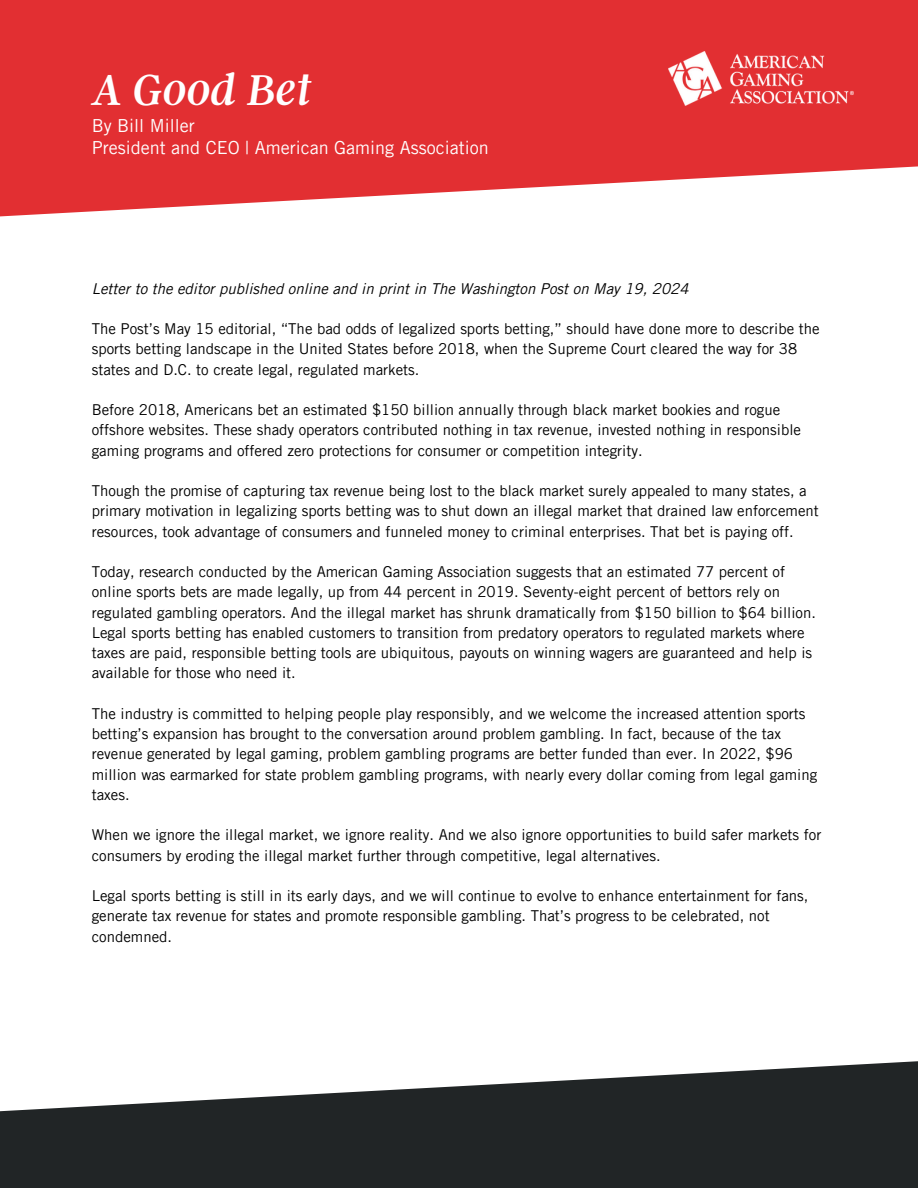
<style>
.page{position:relative;width:918px;height:1188px;background:#fff}
.page>*{position:absolute;margin:0;border:0;box-sizing:border-box;transform-origin:0 0}
.t1{font:italic 48px "Argent CF";color:#fff}
.t2{font:18px/21.3px "Trade Gothic LT Pro";color:#fff}
.t3{font:15px/20.2px "Trade Gothic LT Pro";color:#000}
.t4{font:italic 15px "Trade Gothic LT Pro";color:#000}
</style>
<div class="page">
<svg style="left:0;top:0;width:918px;height:217px;fill:#e22f32"></svg>
<svg style="left:0;top:1061px;width:918px;height:127px;fill:#212526"></svg>
<img style="left:669px;top:52px;width:184px;height:54px">
<h1 class="t1" style="left:92px;top:59px;width:221px">A Good Bet</h1>
<p class="t2" style="left:92px;top:118px;width:398px">By Bill Miller<br>President and CEO | American Gaming Association</p>
<h2 class="t4" style="left:92px;top:283px;width:598px">Letter to the editor published online and in print in The Washington Post on May 19, 2024</h2>
<p class="t3" style="left:92px;top:321px;width:729px">The Post’s May 15 editorial, “The bad odds of legalized sports betting,” should have done more to describe the sports betting landscape in the United States before 2018, when the Supreme Court cleared the way for 38 states and D.C. to create legal, regulated markets.</p>
<p class="t3" style="left:92px;top:402px;width:711px">Before 2018, Americans bet an estimated $150 billion annually through black market bookies and rogue offshore websites. These shady operators contributed nothing in tax revenue, invested nothing in responsible gaming programs and offered zero protections for consumer or competition integrity.</p>
<p class="t3" style="left:92px;top:483px;width:729px">Though the promise of capturing tax revenue being lost to the black market surely appealed to many states, a primary motivation in legalizing sports betting was to shut down an illegal market that drained law enforcement resources, took advantage of consumers and funneled money to criminal enterprises. That bet is paying off.</p>
<p class="t3" style="left:92px;top:564px;width:726px">Today, research conducted by the American Gaming Association suggests that an estimated 77 percent of online sports bets are made legally, up from 44 percent in 2019. Seventy-eight percent of bettors rely on regulated gambling operators. And the illegal market has shrunk dramatically from $150 billion to $64 billion.<br>Legal sports betting has enabled customers to transition from predatory operators to regulated markets where taxes are paid, responsible betting tools are ubiquitous, payouts on winning wagers are guaranteed and help is available for those who need it.</p>
<p class="t3" style="left:92px;top:705px;width:727px">The industry is committed to helping people play responsibly, and we welcome the increased attention sports betting’s expansion has brought to the conversation around problem gambling. In fact, because of the tax revenue generated by legal gaming, problem gambling programs are better funded than ever. In 2022, $96 million was earmarked for state problem gambling programs, with nearly every dollar coming from legal gaming taxes.</p>
<p class="t3" style="left:92px;top:827px;width:731px">When we ignore the illegal market, we ignore reality. And we also ignore opportunities to build safer markets for consumers by eroding the illegal market further through competitive, legal alternatives.</p>
<p class="t3" style="left:92px;top:888px;width:718px">Legal sports betting is still in its early days, and we will continue to evolve to enhance entertainment for fans, generate tax revenue for states and promote responsible gambling. That’s progress to be celebrated, not condemned.</p>
</div>
